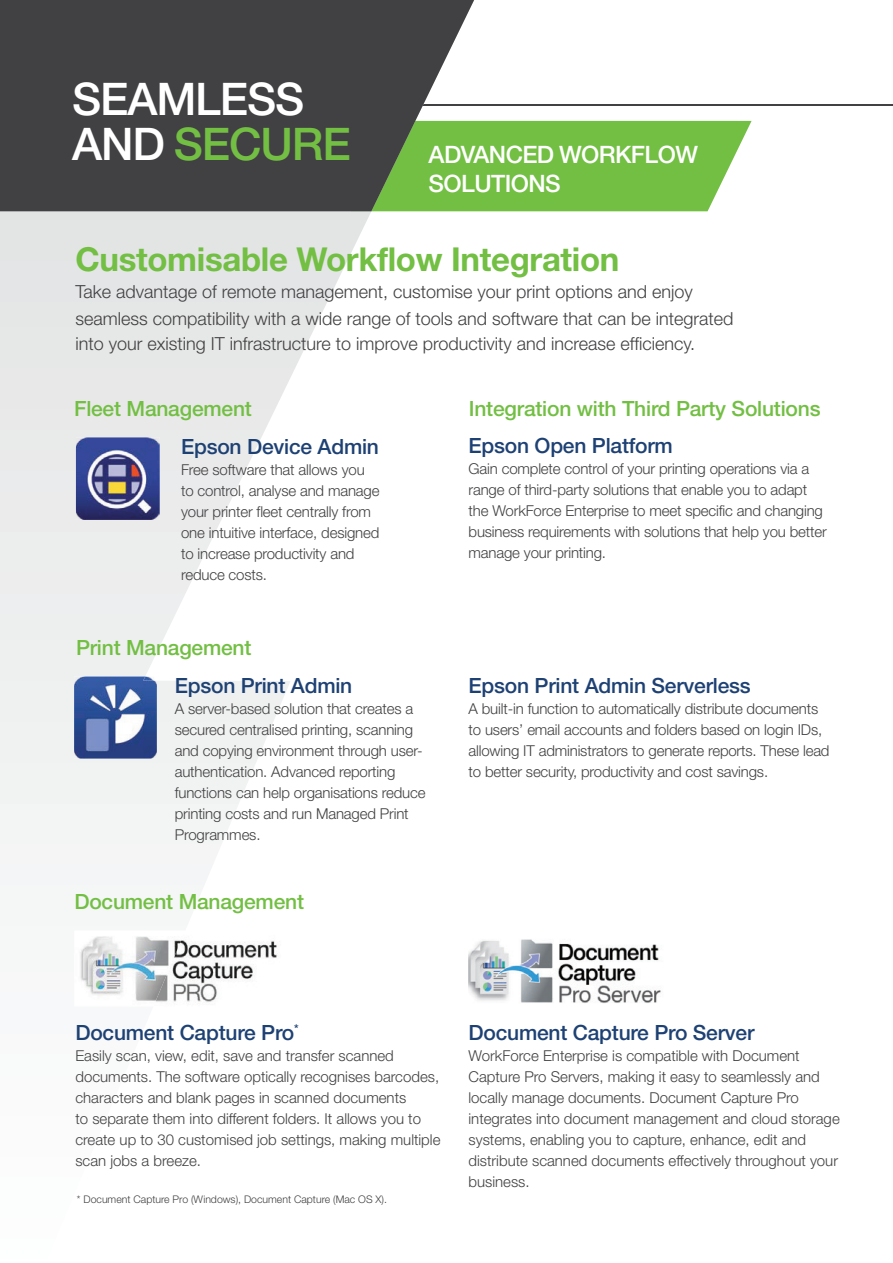
<style>
.page{position:relative;width:893px;height:1263px;background:#fff}
.page>*{position:absolute;margin:0;border:0;box-sizing:border-box;transform-origin:0 0}
.t1{font:500 45px/45px "Helvetica Neue";letter-spacing:-.025em;color:#fff}
.t2{font:700 33px "Helvetica Neue LT Std";letter-spacing:-.01em;color:#72bf43}
.t3{font:500 24px/28.8px "Helvetica Neue";letter-spacing:-.025em;color:#fff}
.t4{font:500 21px "Helvetica Neue";letter-spacing:-.01em;color:#1e4174}
.t5{font:500 21px "Helvetica Neue";letter-spacing:-.01em;color:#72bf43}
.t6{font:300 18px/26.2px "Helvetica Neue";color:#414042}
.t7{font:300 15px/21px "Helvetica Neue";letter-spacing:-.01em;color:#414042}
.t8{font:300 10.5px "Helvetica Neue";color:#414042}
.s1{color:#72bf43}
</style>
<div class="page">
<hr style="left:50px;top:104px;width:843px;height:1px;background:#414042">
<svg style="left:0;top:211px;width:474px;height:778px"></svg>
<svg style="left:474px;top:121px;width:278px;height:90px;background:#7dc451"></svg>
<svg style="left:0;top:0;width:474px;height:211px;background:#4b4f48"></svg>
<img style="left:74px;top:676px;width:83px;height:83px">
<img style="left:76px;top:437px;width:84px;height:83px">
<img style="left:469px;top:933px;width:192px;height:70px">
<img style="left:185px;top:930px;width:96px;height:72px">
<img style="left:74px;top:930px;width:111px;height:72px">
<h1 class="t1" style="left:72px;top:76px;width:280px">SEAMLESS<br>AND <span class="s1">SECURE</span></h1>
<h3 class="t3" style="left:429px;top:140px;width:271px">ADVANCED WORKFLOW<br>SOLUTIONS</h3>
<h2 class="t2" style="left:75px;top:238px;width:546px">Customisable Workflow Integration</h2>
<p class="t6" style="left:75px;top:278px;width:660px">Take advantage of remote management, customise your print options and enjoy seamless compatibility with a wide range of tools and software that can be integrated into your existing IT infrastructure to improve productivity and increase efficiency.</p>
<h3 class="t5" style="left:74px;top:396px;width:179px">Fleet Management</h3>
<h3 class="t4" style="left:181px;top:434px;width:199px">Epson Device Admin</h3>
<p class="t7" style="left:181px;top:459px;width:200px">Free software that allows you to control, analyse and manage your printer fleet centrally from one intuitive interface, designed to increase productivity and reduce costs.</p>
<h3 class="t5" style="left:76px;top:635px;width:177px">Print Management</h3>
<h3 class="t4" style="left:175px;top:673px;width:179px">Epson Print Admin</h3>
<p class="t7" style="left:175px;top:698px;width:252px">A server-based solution that creates a secured centralised printing, scanning and copying environment through user&shy;authentication. Advanced reporting functions can help organisations reduce printing costs and run Managed Print Programmes.</p>
<h3 class="t5" style="left:74px;top:889px;width:231px">Document Management</h3>
<h3 class="t5" style="left:469px;top:395px;width:353px">Integration with Third Party Solutions</h3>
<h3 class="t4" style="left:469px;top:433px;width:206px">Epson Open Platform</h3>
<p class="t7" style="left:469px;top:458px;width:360px">Gain complete control of your printing operations via a range of third-party solutions that enable you to adapt the WorkForce Enterprise to meet specific and changing business requirements with solutions that help you better manage your printing.</p>
<h3 class="t4" style="left:469px;top:673px;width:284px">Epson Print Admin Serverless</h3>
<p class="t7" style="left:469px;top:698px;width:363px">A built-in function to automatically distribute documents to users’ email accounts and folders based on login IDs, allowing IT administrators to generate reports. These lead to better security, productivity and cost savings.</p>
<h3 class="t4" style="left:75px;top:1020px;width:225px">Document Capture Pro<sup>*</sup></h3>
<p class="t7" style="left:75px;top:1045px;width:367px">Easily scan, view, edit, save and transfer scanned documents. The software optically recognises barcodes, characters and blank pages in scanned documents<br>to separate them into different folders. It allows you to create up to 30 customised job settings, making multiple scan jobs a breeze.</p>
<p class="t8" style="left:77px;top:1193px;width:312px">* Document Capture Pro (Windows), Document Capture (Mac OS X).</p>
<h3 class="t4" style="left:469px;top:1020px;width:287px">Document Capture Pro Server</h3>
<p class="t7" style="left:469px;top:1045px;width:373px">WorkForce Enterprise is compatible with Document Capture Pro Servers, making it easy to seamlessly and locally manage documents. Document Capture Pro integrates into document management and cloud storage systems, enabling you to capture, enhance, edit and distribute scanned documents effectively throughout your business.</p>
</div>
